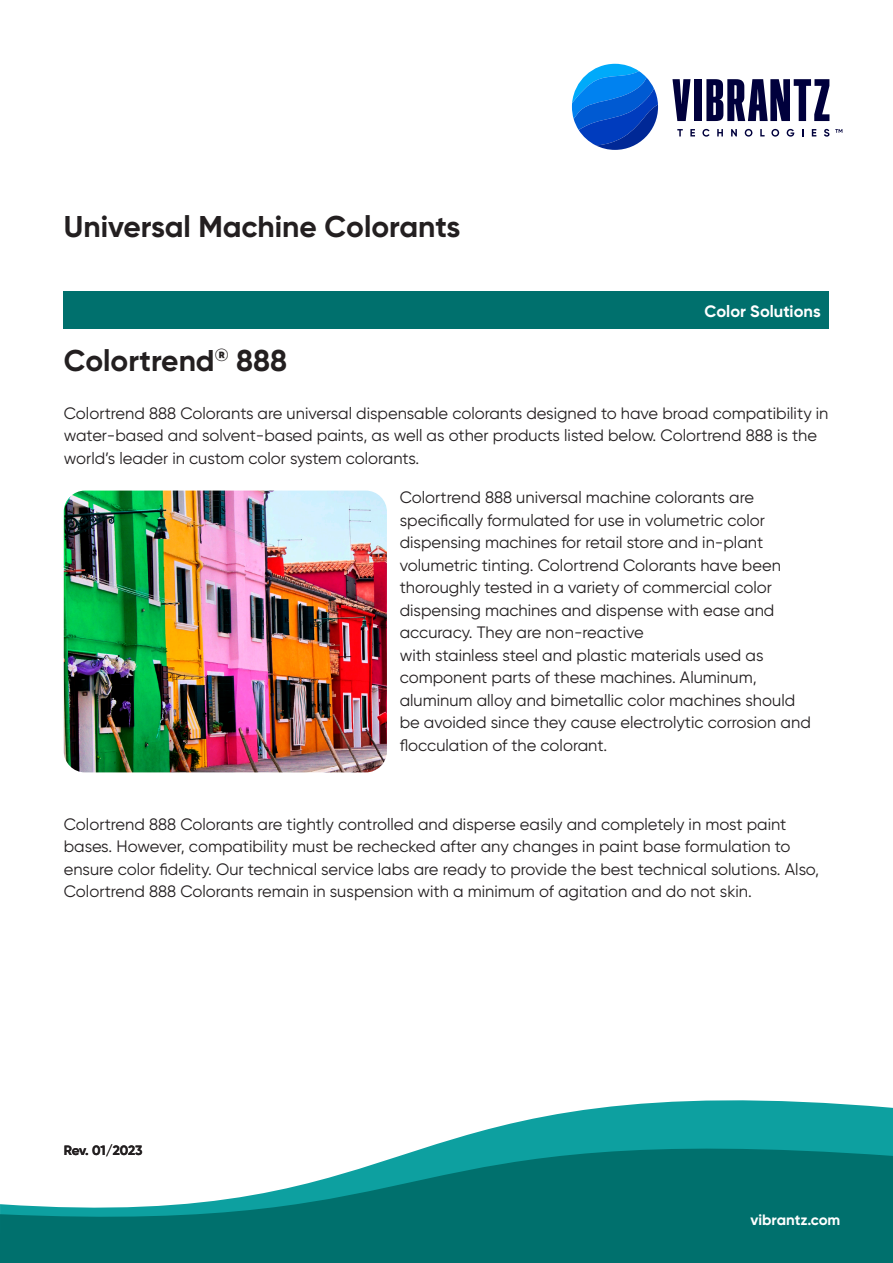
<style>
.page{position:relative;width:893px;height:1263px;background:#fff}
.page>*{position:absolute;margin:0;border:0;box-sizing:border-box;transform-origin:0 0}
._01_Document_Type{font:700 30px "Gilroy";color:#231f20}
._02_Heading_1{font:700 30px "Gilroy";color:#231f20}
._01_Body_Text{font:16.5px/22.5px "Gilroy";color:#231f20}
._01_Section{font:700 16.5px "Gilroy";color:#fff}
.t1{font:700 15px "Gilroy";color:#fff}
.t2{font:700 13.5px "Gilroy";letter-spacing:-.02em;color:#231f20}
</style>
<div class="page">
<svg style="left:672px;top:79px;width:18px;height:42px"></svg>
<div style="left:694px;top:79px;width:8px;height:42px;background:#00003c"></div>
<svg style="left:706px;top:79px;width:123px;height:42px"></svg>
<svg style="left:677px;top:129px;width:6px;height:7px"></svg>
<svg style="left:690px;top:129px;width:5px;height:7px"></svg>
<svg style="left:702px;top:129px;width:7px;height:8px"></svg>
<svg style="left:717px;top:129px;width:6px;height:7px"></svg>
<svg style="left:731px;top:129px;width:6px;height:7px"></svg>
<svg style="left:745px;top:129px;width:7px;height:8px"></svg>
<svg style="left:760px;top:129px;width:5px;height:7px"></svg>
<svg style="left:771px;top:129px;width:8px;height:8px"></svg>
<svg style="left:787px;top:129px;width:7px;height:8px"></svg>
<svg style="left:802px;top:129px;width:2px;height:7px"></svg>
<svg style="left:812px;top:129px;width:4px;height:7px"></svg>
<svg style="left:824px;top:129px;width:5px;height:8px"></svg>
<svg style="left:835px;top:129px;width:7px;height:4px"></svg>
<svg style="left:572px;top:64px;width:86px;height:86px"></svg>
<svg style="left:532px;top:1100px;width:361px;height:19px;fill:#0da0a0"></svg>
<svg style="left:0;top:1119px;width:893px;height:144px;fill:#00706d"></svg>
<div style="left:64px;top:291px;width:765px;height:38px;background:#00706d"></div>
<img style="left:64px;top:491px;width:323px;height:281px">
<p class="_01_Document_Type" style="left:64px;top:207px;width:398px">Universal Machine Colorants</p>
<p class="_01_Section" style="left:705px;top:301px;width:118px">Color Solutions</p>
<p class="_02_Heading_1" style="left:64px;top:341px;width:225px">Colortrend<sup>®</sup> 888</p>
<p class="_01_Body_Text" style="left:64px;top:401px;width:766px">Colortrend 888 Colorants are universal dispensable colorants designed to have broad compatibility in water-based and solvent-based paints, as well as other products listed below. Colortrend 888 is the world’s leader in custom color system colorants.</p>
<p class="_01_Body_Text" style="left:400px;top:486px;width:413px">Colortrend 888 universal machine colorants are specifically formulated for use in volumetric color dispensing machines for retail store and in-plant volumetric tinting. Colortrend Colorants have been thoroughly tested in a variety of commercial color dispensing machines and dispense with ease and accuracy. They are non-reactive<br>with stainless steel and plastic materials used as component parts of these machines. Aluminum, aluminum alloy and bimetallic color machines should be avoided since they cause electrolytic corrosion and flocculation of the colorant.</p>
<p class="_01_Body_Text" style="left:64px;top:812px;width:757px">Colortrend 888 Colorants are tightly controlled and disperse easily and completely in most paint bases. However, compatibility must be rechecked after any changes in paint base formulation to ensure color fidelity. Our technical service labs are ready to provide the best technical solutions. Also, Colortrend 888 Colorants remain in suspension with a minimum of agitation and do not skin.</p>
<p class="t2" style="left:64px;top:1142px;width:80px">Rev. 01/2023</p>
<p class="t1" style="left:750px;top:1210px;width:91px">vibrantz.com</p>
</div>
